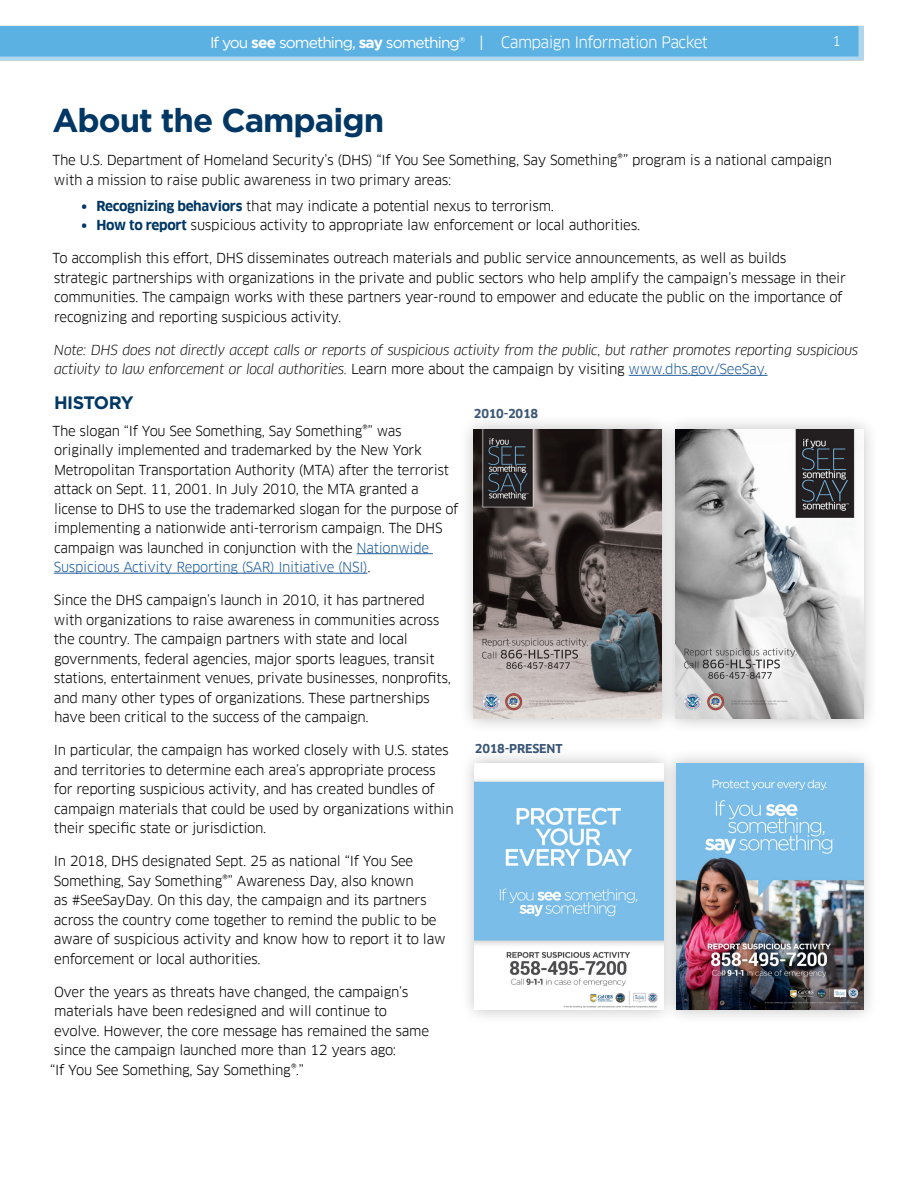
<style>
.page{position:relative;width:918px;height:1188px;background:#fff}
.page>*{position:absolute;margin:0;border:0;box-sizing:border-box;transform-origin:0 0}
.t1{font:700 33px "Gotham";letter-spacing:-.03em;color:#003764}
.t2{font:700 18px "Gotham";letter-spacing:-.04em;color:#003764}
.t3{font:15.45px "Gotham";letter-spacing:-.06em;color:#fff}
.t4{font:13.5px/19.5px "Clan Pro";letter-spacing:-.02em;color:#000}
.t5{font:italic 13.5px/19.5px "Clan Pro";letter-spacing:-.02em;color:#000}
.t6{font:13.5px "Clan Pro";color:#fff}
.t7{font:700 12px "Clan Pro";letter-spacing:-.02em;color:#3b5876}
.s1{font-weight:700}
.s2{font-family:"Clan Pro"}
.s3{font-weight:700;color:#003764}
.s4{font-style:normal}
.s5{font-style:normal;color:#215e9e}
.s6{color:#215e9e}
</style>
<div class="page">
<img style="left:0;top:25px;width:864px;height:549px">
<hr style="left:629px;top:375px;width:139px;height:1px;background:#215e9e">
<hr style="left:357px;top:553px;width:76px;height:1px;background:#215e9e">
<hr style="left:54px;top:573px;width:313px;height:1px;background:#215e9e">
<div style="left:458px;top:413px;width:220px;height:322px;background:#000;opacity:.25"></div>
<img style="left:474px;top:429px;width:186px;height:290px">
<div style="left:660px;top:413px;width:219px;height:322px;background:#000;opacity:.25"></div>
<img style="left:676px;top:429px;width:187px;height:290px">
<div style="left:460px;top:748px;width:218px;height:277px;background:#000;opacity:.25"></div>
<img style="left:475px;top:764px;width:186px;height:246px">
<div style="left:661px;top:748px;width:218px;height:277px;background:#000;opacity:.25"></div>
<img style="left:676px;top:763px;width:187px;height:247px">
<p class="t3" style="left:210px;top:33px;width:499px">If you <span class="s1">see</span> something, <span class="s1">say</span> something® | <span class="s2">Campaign Information Packet</span></p>
<p class="t6" style="left:832px;top:33px;width:10px">1</p>
<h1 class="t1" style="left:52px;top:101px;width:333px">About the Campaign</h1>
<p class="t4" style="left:53px;top:150px;width:781px">The U.S. Department of Homeland Security’s (DHS) “If You See Something, Say Something®” program is a national campaign with a mission to raise public awareness in two primary areas:</p>
<p class="t4" style="left:82px;top:196px;width:474px"><span class="s3">• Recognizing behaviors</span> that may indicate a potential nexus to terrorism.</p>
<p class="t4" style="left:82px;top:216px;width:560px"><span class="s3">• How to report</span> suspicious activity to appropriate law enforcement or local authorities.</p>
<p class="t4" style="left:53px;top:249px;width:795px">To accomplish this effort, DHS disseminates outreach materials and public service announcements, as well as builds<br>strategic partnerships with organizations in the private and public sectors who help amplify the campaign’s message in their communities. The campaign works with these partners year-round to empower and educate the public on the importance of recognizing and reporting suspicious activity.</p>
<p class="t5" style="left:54px;top:340px;width:806px">Note: DHS does not directly accept calls or reports of suspicious activity from the public, but rather promotes reporting suspicious activity to law enforcement or local authorities. <span class="s4">Learn more about the campaign by visiting</span> <span class="s5">www.dhs.gov/SeeSay.</span></p>
<h2 class="t2" style="left:54px;top:393px;width:81px">HISTORY</h2>
<p class="t4" style="left:53px;top:421px;width:407px">The slogan “If You See Something, Say Something®” was originally implemented and trademarked by the New York Metropolitan Transportation Authority (MTA) after the terrorist attack on Sept. 11, 2001. In July 2010, the MTA granted a license to DHS to use the trademarked slogan for the purpose of implementing a nationwide anti-terrorism campaign. The DHS campaign was launched in conjunction with the <span class="s6">Nationwide Suspicious Activity Reporting (SAR) Initiative (NSI)</span>.</p>
<p class="t4" style="left:54px;top:590px;width:399px">Since the DHS campaign’s launch in 2010, it has partnered with organizations to raise awareness in communities across the country. The campaign partners with state and local governments, federal agencies, major sports leagues, transit stations, entertainment venues, private businesses, nonprofits, and many other types of organizations. These partnerships have been critical to the success of the campaign.</p>
<p class="t4" style="left:54px;top:740px;width:401px">In particular, the campaign has worked closely with U.S. states and territories to determine each area’s appropriate process for reporting suspicious activity, and has created bundles of campaign materials that could be used by organizations within their specific state or jurisdiction.</p>
<p class="t4" style="left:54px;top:851px;width:393px">In 2018, DHS designated Sept. 25 as national “If You See Something, Say Something®” Awareness Day, also known<br>as #SeeSayDay. On this day, the campaign and its partners across the country come together to remind the public to be aware of suspicious activity and know how to report it to law enforcement or local authorities.</p>
<p class="t4" style="left:54px;top:982px;width:356px">Over the years as threats have changed, the campaign’s</p>
<p class="t4" style="left:54px;top:1001px;width:334px">materials have been redesigned and will continue to</p>
<p class="t4" style="left:54px;top:1021px;width:376px">evolve. However, the core message has remained the same</p>
<p class="t4" style="left:54px;top:1040px;width:344px">since the campaign launched more than 12 years ago:</p>
<p class="t4" style="left:50px;top:1060px;width:256px">“If You See Something, Say Something®.”</p>
<p class="t7" style="left:474px;top:407px;width:66px">2010-2018</p>
<p class="t7" style="left:475px;top:741px;width:89px">2018-PRESENT</p>
</div>
